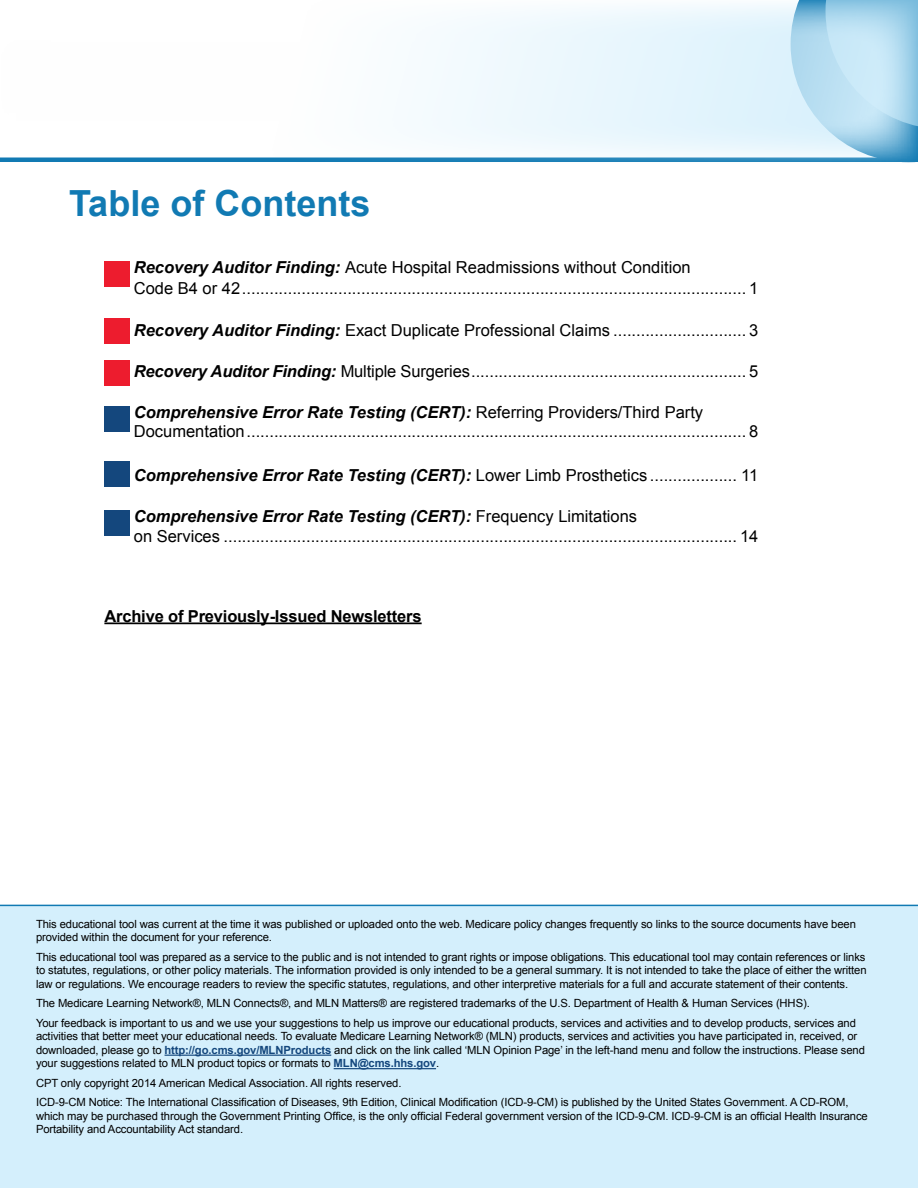
<style>
.page{position:relative;width:918px;height:1188px;background:#fff}
.page>*{position:absolute;margin:0;border:0;box-sizing:border-box;transform-origin:0 0}
.t1{font:700 36px "Arial";color:#117ab3}
.TOC{font:16.5px/19.8px "Arial";color:#000}
.TOC-2{font:700 16.5px "Arial";letter-spacing:-.01em;color:#000}
.Disclaimers{font:11.25px/13.5px "Arial";letter-spacing:-.01em;color:#000}
.s1{font-weight:700;font-style:italic}
.s2{font-weight:700;color:#14477d}
</style>
<div class="page">
<div style="left:0;top:906px;width:918px;height:282px;background:#d4effc"></div>
<hr style="left:0;top:905px;width:918px;height:1px;background:#117ab3">
<svg style="left:0;top:0;width:918px;height:163px"></svg>
<hr style="left:165px;top:1055px;width:166px;height:1px;background:#14477d">
<hr style="left:334px;top:1068px;width:102px;height:1px;background:#14477d">
<hr style="left:104px;top:622px;width:318px;height:2px;background:#000">
<div style="left:104px;top:261px;width:26px;height:26px;background:#ed1c2e"></div>
<div style="left:104px;top:318px;width:26px;height:26px;background:#ed1c2e"></div>
<div style="left:104px;top:361px;width:26px;height:25px;background:#ed1c2e"></div>
<div style="left:104px;top:406px;width:26px;height:25px;background:#14477d"></div>
<div style="left:104px;top:462px;width:26px;height:25px;background:#14477d"></div>
<div style="left:104px;top:510px;width:26px;height:25px;background:#14477d"></div>
<h2 class="t1" style="left:69px;top:180px;width:303px">Table of Contents</h2>
<p class="TOC" style="left:134px;top:257px;width:626px;line-height:21px"><span class="s1">Recovery Auditor Finding:</span> Acute Hospital Readmissions without Condition<br>Code B4 or 42 .............................................................................................................. 1</p>
<p class="TOC" style="left:134px;top:320px;width:626px"><span class="s1">Recovery Auditor Finding:</span> Exact Duplicate Professional Claims ............................. 3</p>
<p class="TOC" style="left:134px;top:361px;width:626px"><span class="s1">Recovery Auditor Finding:</span> Multiple Surgeries ............................................................ 5</p>
<p class="TOC" style="left:134px;top:402px;width:626px"><span class="s1">Comprehensive Error Rate Testing (CERT):</span> Referring Providers/Third Party<br>Documentation ............................................................................................................. 8</p>
<p class="TOC" style="left:134px;top:465px;width:626px"><span class="s1">Comprehensive Error Rate Testing (CERT):</span> Lower Limb Prosthetics ................... 11</p>
<p class="TOC" style="left:134px;top:506px;width:626px"><span class="s1">Comprehensive Error Rate Testing (CERT):</span> Frequency Limitations<br>on Services ................................................................................................................ 14</p>
<p class="TOC-2" style="left:104px;top:605px;width:319px">Archive of Previously-Issued Newsletters</p>
<p class="Disclaimers" style="left:36px;top:917px;width:821px">This educational tool was current at the time it was published or uploaded onto the web. Medicare policy changes frequently so links to the source documents have been provided within the document for your reference.</p>
<p class="Disclaimers" style="left:36px;top:950px;width:832px;text-align:justify">This educational tool was prepared as a service to the public and is not intended to grant rights or impose obligations. This educational tool may contain references or links to statutes, regulations, or other policy materials. The information provided is only intended to be a general summary. It is not intended to take the place of either the written law or regulations. We encourage readers to review the specific statutes, regulations, and other interpretive materials for a full and accurate statement of their contents.</p>
<p class="Disclaimers" style="left:36px;top:997px;width:775px">The Medicare Learning Network®, MLN Connects®, and MLN Matters® are registered trademarks of the U.S. Department of Health &amp; Human Services (HHS).</p>
<p class="Disclaimers" style="left:36px;top:1016px;width:830px">Your feedback is important to us and we use your suggestions to help us improve our educational products, services and activities and to develop products, services and activities that better meet your educational needs. To evaluate Medicare Learning Network® (MLN) products, services and activities you have participated in, received, or downloaded, please go to <span class="s2">http://go.cms.gov/MLNProducts</span> and click on the link called ‘MLN Opinion Page’ in the left-hand menu and follow the instructions. Please send your suggestions related to MLN product topics or formats to <span class="s2">MLN@cms.hhs.gov</span>.</p>
<p class="Disclaimers" style="left:36px;top:1076px;width:367px">CPT only copyright 2014 American Medical Association. All rights reserved.</p>
<p class="Disclaimers" style="left:36px;top:1096px;width:833px">ICD-9-CM Notice: The International Classification of Diseases, 9th Edition, Clinical Modification (ICD-9-CM) is published by the United States Government. A CD-ROM, which may be purchased through the Government Printing Office, is the only official Federal government version of the ICD-9-CM. ICD-9-CM is an official Health Insurance<br>Portability and Accountability Act standard.</p>
</div>
